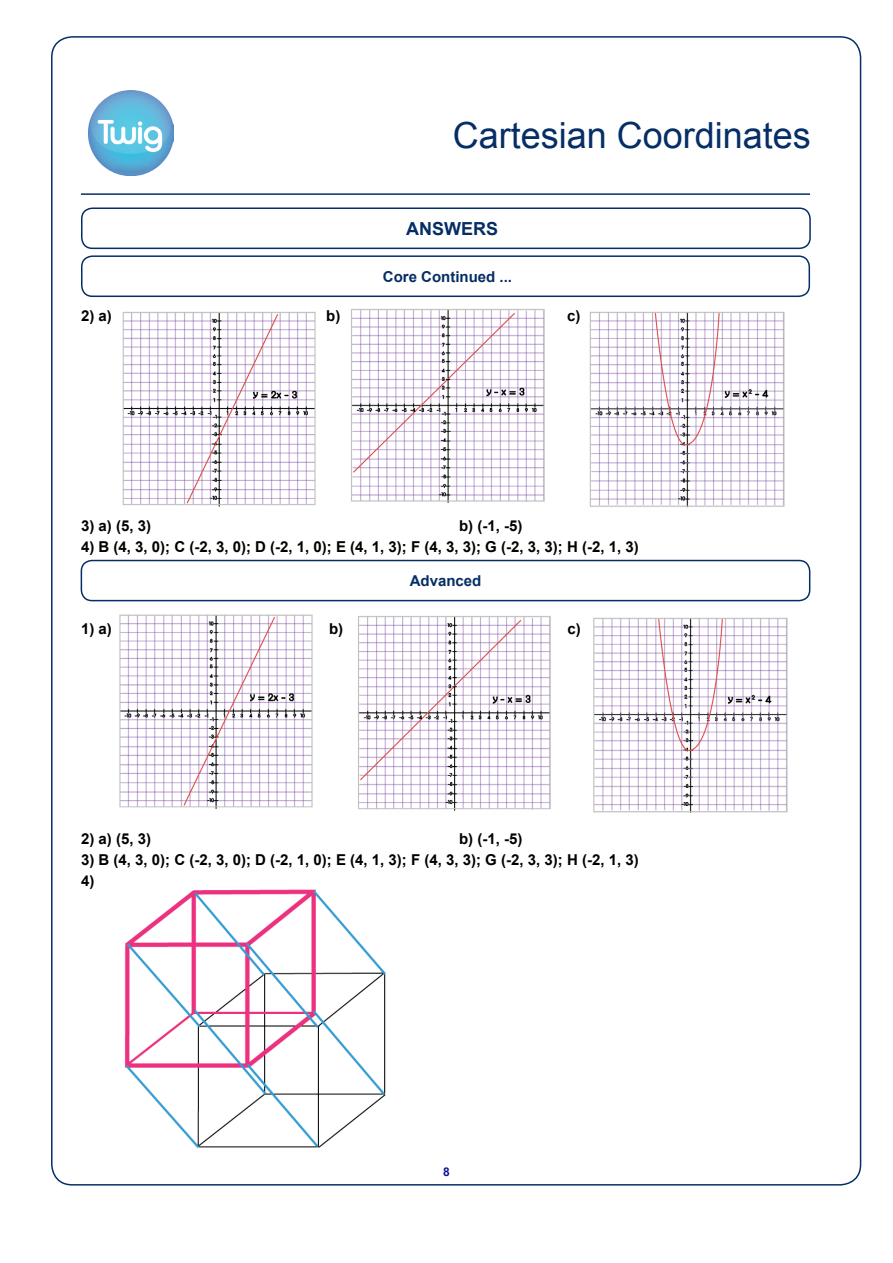
<style>
.page{position:relative;width:893px;height:1263px;background:#fff}
.page>*{position:absolute;margin:0;border:0;box-sizing:border-box;transform-origin:0 0}
.t1{font:36px "Arial";color:#062e66}
.t2{font:700 18px "Arial";color:#062e66}
.t3{font:700 15px/21px "Arial";color:#000}
.t4{font:700 15px "Arial";color:#062e66}
.t5{font:700 12px "Arial";color:#0e109a}
</style>
<div class="page">
<hr style="left:81px;top:193px;width:729px;height:2px;background:#062e66">
<div style="left:81px;top:207px;width:730px;height:42px;border:2px solid #062e66;border-radius:11px"></div>
<img style="left:88px;top:90px;width:86px;height:86px">
<div style="left:81px;top:255px;width:729px;height:42px;border:2px solid #062e66;border-radius:11px"></div>
<img style="left:119px;top:614px;width:194px;height:195px">
<img style="left:358px;top:616px;width:193px;height:195px">
<img style="left:122px;top:312px;width:194px;height:195px">
<img style="left:351px;top:309px;width:194px;height:194px">
<img style="left:593px;top:617px;width:195px;height:196px">
<div style="left:81px;top:560px;width:729px;height:41px;border:2px solid #062e66;border-radius:11px"></div>
<img style="left:589px;top:311px;width:196px;height:197px">
<img style="left:124px;top:889px;width:262px;height:260px">
<h1 class="t1" style="left:453px;top:112px;width:360px">Cartesian Coordinates</h1>
<p class="t2" style="left:406px;top:217px;width:93px">ANSWERS</p>
<p class="t4" style="left:383px;top:267px;width:131px">Core Continued ...</p>
<p class="t3" style="left:81px;top:306px;width:32px">2) a)</p>
<p class="t3" style="left:326px;top:306px;width:16px">b)</p>
<p class="t3" style="left:567px;top:306px;width:15px">c)</p>
<p class="t3" style="left:81px;top:516px;width:72px">3) a) (5, 3)</p>
<p class="t3" style="left:459px;top:516px;width:65px">b) (-1, -5)</p>
<p class="t3" style="left:81px;top:537px;width:559px">4) B (4, 3, 0); C (-2, 3, 0); D (-2, 1, 0); E (4, 1, 3); F (4, 3, 3); G (-2, 3, 3); H (-2, 1, 3)</p>
<p class="t4" style="left:410px;top:571px;width:73px">Advanced</p>
<p class="t3" style="left:81px;top:618px;width:32px">1) a)</p>
<p class="t3" style="left:329px;top:618px;width:16px">b)</p>
<p class="t3" style="left:567px;top:618px;width:15px">c)</p>
<p class="t3" style="left:81px;top:828px;width:72px">2) a) (5, 3)</p>
<p class="t3" style="left:459px;top:828px;width:65px">b) (-1, -5)</p>
<p class="t3" style="left:81px;top:849px;width:559px">3) B (4, 3, 0); C (-2, 3, 0); D (-2, 1, 0); E (4, 1, 3); F (4, 3, 3); G (-2, 3, 3); H (-2, 1, 3)<br>4)</p>
<p class="t5" style="left:443px;top:1164px;width:8px">8</p>
</div>
